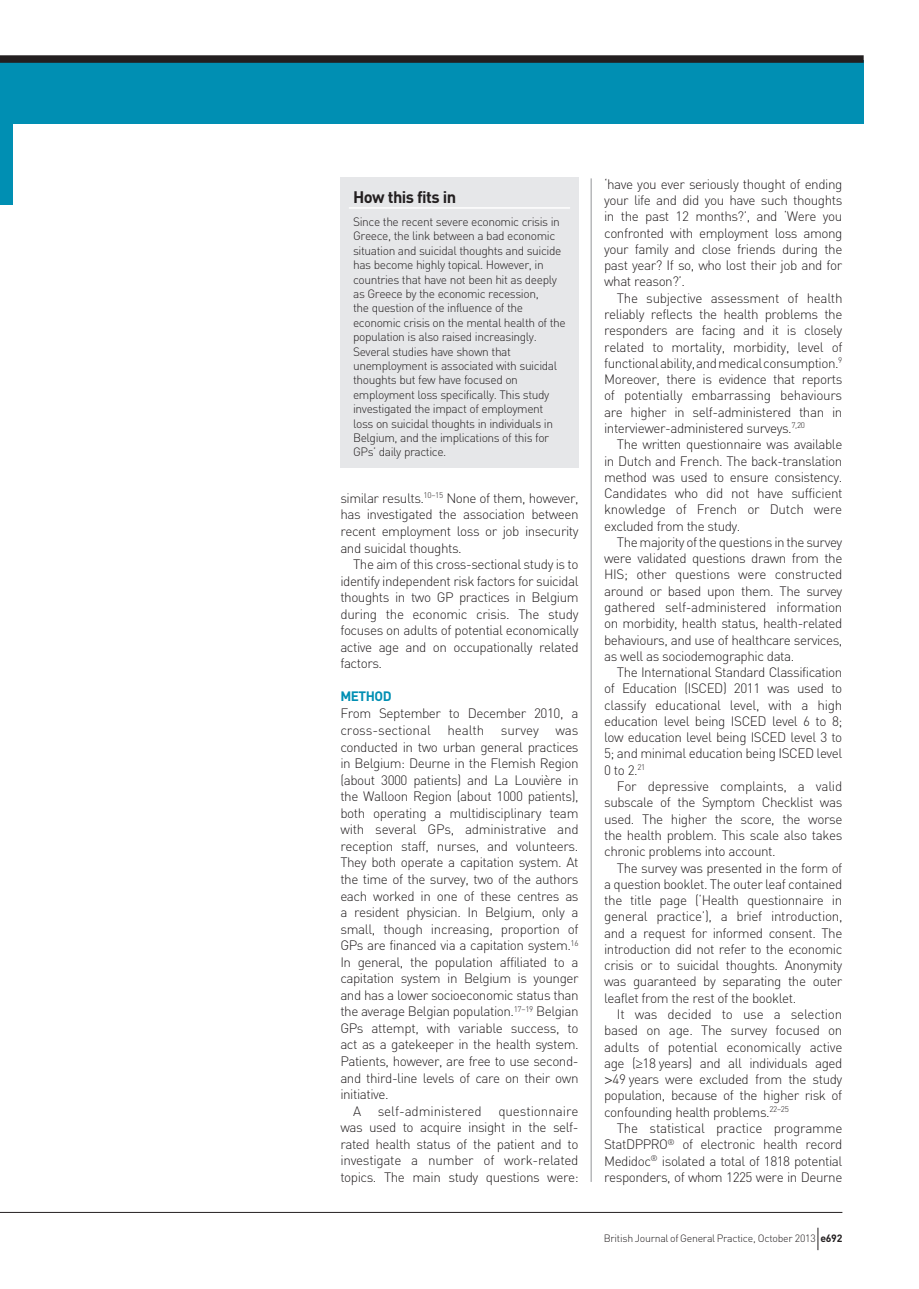
<style>
.page{position:relative;width:919px;height:1289px;background:#fff}
.page>*{position:absolute;margin:0;border:0;box-sizing:border-box;transform-origin:0 0}
.t1{font:700 16.5px "DIN";letter-spacing:-.035em;color:#231f20}
.t2{font:300 13.5px/16.2px "DIN";letter-spacing:-.035em;color:#231f20;text-align:justify}
.t3{font:700 13.5px "DIN";letter-spacing:-.035em;color:#008fb3}
.t4{font:300 12px/14.4px "DIN";letter-spacing:-.035em;color:#231f20}
.t5{font:300 10.5px "DIN";letter-spacing:-.025em;color:#231f20}
.s1{font-family:"Helvetica"}
.s2{font-weight:700}
</style>
<div class="page">
<hr style="left:591px;top:178px;width:1px;height:1003px;background:#939598">
<div style="left:340px;top:178px;width:238px;height:290px;background:#e6e7e9"></div>
<hr style="left:349px;top:207px;width:221px;height:2px;background:#fff">
<div style="left:0;top:60px;width:13px;height:145px;background:#008fb3"></div>
<hr style="left:0;top:1211px;width:842px;height:1px;background:#231f20">
<svg style="left:817px;top:1227px;width:1px;height:23px"></svg>
<div style="left:13px;top:60px;width:850px;height:64px;background:#008fb3"></div>
<div style="left:0;top:55px;width:863px;height:8px;background:#231f20"></div>
<p class="t1" style="left:353px;top:186px;width:105px">How this fits in</p>
<p class="t4" style="left:353px;top:214px;width:214px">Since the recent severe economic crisis in Greece, the link between a bad economic situation and suicidal thoughts and suicide has become highly topical. However, in countries that have not been hit as deeply as Greece by the economic recession,<br>the question of the influence of the economic crisis on the mental health of the population is also raised increasingly.<br>Several studies have shown that unemployment is associated with suicidal thoughts but few have focused on employment loss specifically. This study investigated the impact of employment loss on suicidal thoughts in individuals in Belgium, and the implications of this for GPs’ daily practice.</p>
<p class="t2" style="left:340px;top:489px;width:240px">similar results.<sup>10–15</sup> None of them, however, has investigated the association between recent employment loss or job insecurity and suicidal thoughts.</p>
<p class="t2" style="left:340px;top:556px;width:240px;text-indent:13px">The aim of this cross-sectional study is to identify independent risk factors for suicidal thoughts in two GP practices in Belgium during the economic crisis. The study focuses on adults of potential economically active age and on occupationally related factors.</p>
<p class="t3" style="left:340px;top:686px;width:53px">METHOD</p>
<p class="t2" style="left:340px;top:705px;width:240px">From September to December 2010, a cross-sectional health survey was conducted in two urban general practices in Belgium: Deurne in the Flemish Region (about 3000 patients) and La Louvière in the Walloon Region (about 1000 patients), both operating a multidisciplinary team with several GPs, administrative and reception staff, nurses, and volunteers.<br>They both operate a capitation system. At the time of the survey, two of the authors each worked in one of these centres as a resident physician. In Belgium, only a small, though increasing, proportion of GPs are financed via a capitation system.<sup>16<br></sup>In general, the population affiliated to a capitation system in Belgium is younger and has a lower socioeconomic status than the average Belgian population.<sup>17–19</sup> Belgian GPs attempt, with variable success, to act as a gatekeeper in the health system.<br>Patients, however, are free to use second&shy;and third-line levels of care on their own initiative.</p>
<p class="t2" style="left:340px;top:1102px;width:240px;text-indent:13px">A self-administered questionnaire was used to acquire insight in the self&shy;rated health status of the patient and to investigate a number of work-related topics. The main study questions were:</p>
<p class="t2" style="left:604px;top:176px;width:240px">‘have you ever seriously thought of ending your life and did you have such thoughts in the past 12 months?’, and ‘Were you confronted with employment loss among your family and close friends during the past year? If so, who lost their job and for what reason?’.</p>
<p class="t2" style="left:604px;top:289px;width:240px;text-indent:13px">The subjective assessment of health reliably reflects the health problems the responders are facing and it is closely related to mortality, morbidity, level of functional ability, and medical consumption.<sup>9<br></sup>Moreover, there is evidence that reports of potentially embarrassing behaviours are higher in self-administered than in interviewer-administered surveys.<sup>7,20</sup></p>
<p class="t2" style="left:604px;top:436px;width:240px;text-indent:13px">The written questionnaire was available in Dutch and French. The back-translation method was used to ensure consistency.<br>Candidates who did not have sufficient knowledge of French or Dutch were excluded from the study.</p>
<p class="t2" style="left:604px;top:534px;width:240px;text-indent:13px">The majority of the questions in the survey were validated questions drawn from the HIS; other questions were constructed around or based upon them. The survey gathered self-administered information on morbidity, health status, health-related behaviours, and use of healthcare services, as well as sociodemographic data.</p>
<p class="t2" style="left:604px;top:664px;width:240px;text-indent:13px">The International Standard Classification of Education (ISCED) 2011 was used to classify educational level, with a high education level being ISCED level 6 to 8; low education level being ISCED level 3 to 5; and minimal education being ISCED level 0 to 2.<sup>21</sup></p>
<p class="t2" style="left:604px;top:778px;width:240px;text-indent:13px">For depressive complaints, a valid subscale of the Symptom Checklist was used. The higher the score, the worse the health problem. This scale also takes chronic problems into account.</p>
<p class="t2" style="left:604px;top:859px;width:240px;text-indent:13px">The survey was presented in the form of a question booklet. The outer leaf contained the title page (‘Health questionnaire in general practice’), a brief introduction, and a request for informed consent. The introduction did not refer to the economic crisis or to suicidal thoughts. Anonymity was guaranteed by separating the outer leaflet from the rest of the booklet.</p>
<p class="t2" style="left:604px;top:1005px;width:240px;text-indent:13px">It was decided to use a selection based on age. The survey focused on adults of potential economically active age (<span class="s1">≥</span>18 years) and all individuals aged <span class="s1">&gt;</span>49 years were excluded from the study population, because of the higher risk of confounding health problems.<sup>22–25</sup></p>
<p class="t2" style="left:604px;top:1119px;width:240px;text-indent:13px">The statistical practice programme StatDPPRO<sup>®</sup> of electronic health record Medidoc<sup>®</sup> isolated a total of 1818 potential responders, of whom 1225 were in Deurne</p>
<p class="t5" style="left:603px;top:1232px;width:240px">British Journal of General Practice, October 2013 <span class="s2">e692</span></p>
</div>
